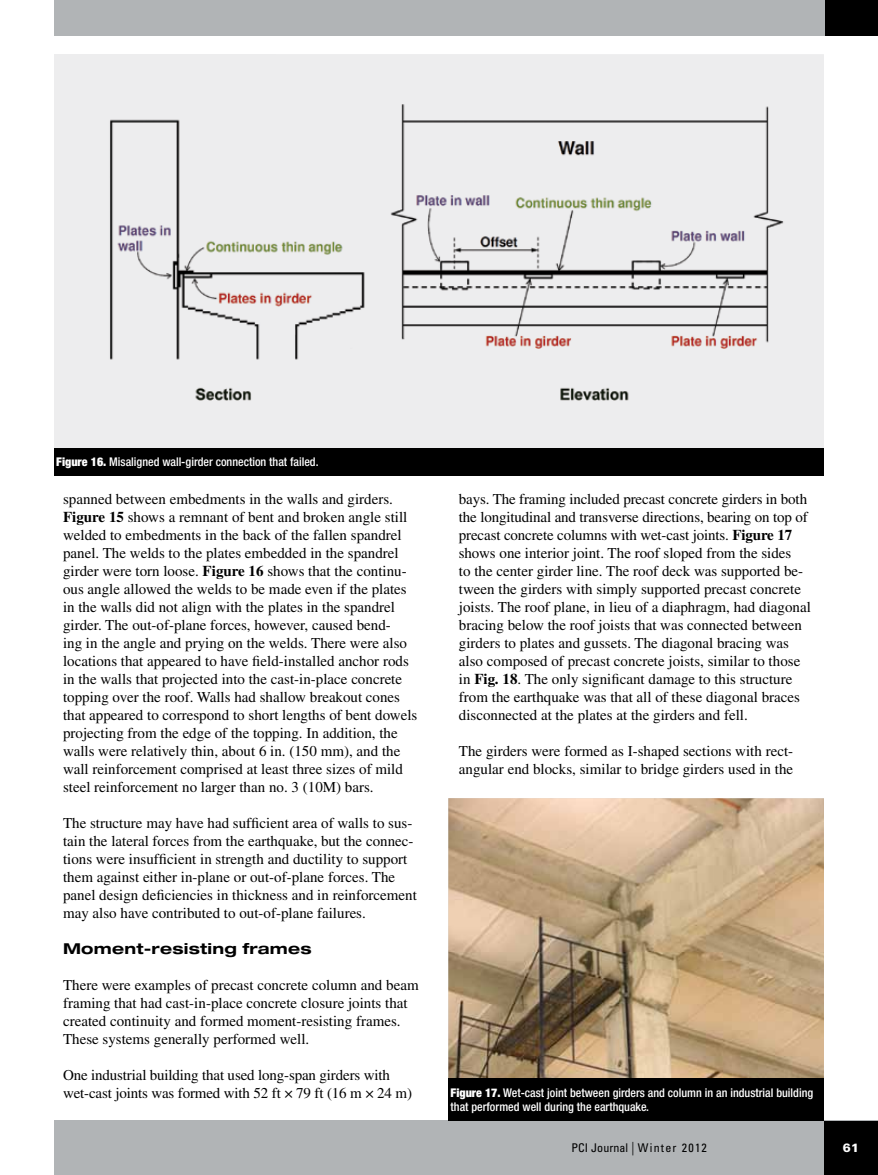
<style>
.page{position:relative;width:878px;height:1175px;background:#fff}
.page>*{position:absolute;margin:0;border:0;box-sizing:border-box;transform-origin:0 0}
.t1{font:15px/18px "Times LT Std";color:#000}
.t2{font:700 expanded 15px "Helvetica Neue LT Std";letter-spacing:.015em;color:#000;scale:1.06 1}
.t3{font:500 condensed 12px/14.4px "Helvetica Neue LT Std";color:#fff}
.t4{font:condensed 12px "Univers LT Std";letter-spacing:.05em;color:#000}
.t5{font:900 12px "Univers LT Std";color:#fff}
.s1{font-weight:900}
.s2{font-weight:700}
.s3{font-weight:300;font-size:13.5px}
</style>
<div class="page">
<div style="left:54px;top:0;width:824px;height:36px;background:#b1b4b6"></div>
<div style="left:54px;top:1120px;width:824px;height:54px;background:#b1b4b6"></div>
<div style="left:824px;top:1121px;width:54px;height:53px;background:#000"></div>
<div style="left:824px;top:0;width:54px;height:36px;background:#000"></div>
<div style="left:54px;top:54px;width:769px;height:396px;background:#ededee"></div>
<div style="left:54px;top:448px;width:770px;height:28px;background:#000"></div>
<img style="left:110px;top:104px;width:674px;height:297px">
<img style="left:448px;top:798px;width:376px;height:280px">
<div style="left:448px;top:1078px;width:376px;height:42px;background:#000"></div>
<p class="t3" style="left:56px;top:455px;width:264px"><span class="s1">Figure 16.</span> Misaligned wall-girder connection that failed.</p>
<p class="t1" style="left:63px;top:490px;width:356px">spanned between embedments in the walls and girders.<br><span class="s2">Figure 15</span> shows a remnant of bent and broken angle still welded to embedments in the back of the fallen spandrel panel. The welds to the plates embedded in the spandrel girder were torn loose. <span class="s2">Figure 16</span> shows that the continu&shy;ous angle allowed the welds to be made even if the plates in the walls did not align with the plates in the spandrel girder. The out-of-plane forces, however, caused bend-<br>ing in the angle and prying on the welds. There were also locations that appeared to have field-installed anchor rods in the walls that projected into the cast-in-place concrete topping over the roof. Walls had shallow breakout cones that appeared to correspond to short lengths of bent dowels projecting from the edge of the topping. In addition, the walls were relatively thin, about 6 in. (150 mm), and the wall reinforcement comprised at least three sizes of mild steel reinforcement no larger than no. 3 (10M) bars.</p>
<p class="t1" style="left:63px;top:814px;width:355px">The structure may have had sufficient area of walls to sus&shy;tain the lateral forces from the earthquake, but the connec&shy;tions were insufficient in strength and ductility to support them against either in-plane or out-of-plane forces. The panel design deficiencies in thickness and in reinforcement may also have contributed to out-of-plane failures.</p>
<p class="t2" style="left:63px;top:939px;width:236px">Moment-resisting frames</p>
<p class="t1" style="left:63px;top:976px;width:357px">There were examples of precast concrete column and beam framing that had cast-in-place concrete closure joints that created continuity and formed moment-resisting frames.<br>These systems generally performed well.</p>
<p class="t1" style="left:63px;top:1066px;width:350px">One industrial building that used long-span girders with wet-cast joints was formed with 52 ft × 79 ft (16 m × 24 m)</p>
<p class="t1" style="left:459px;top:490px;width:353px">bays. The framing included precast concrete girders in both the longitudinal and transverse directions, bearing on top of precast concrete columns with wet-cast joints. <span class="s2">Figure 17 </span>shows one interior joint. The roof sloped from the sides<br>to the center girder line. The roof deck was supported be&shy;tween the girders with simply supported precast concrete joists. The roof plane, in lieu of a diaphragm, had diagonal bracing below the roof joists that was connected between girders to plates and gussets. The diagonal bracing was also composed of precast concrete joists, similar to those in <span class="s2">Fig. 18</span>. The only significant damage to this structure from the earthquake was that all of these diagonal braces disconnected at the plates at the girders and fell.</p>
<p class="t1" style="left:459px;top:742px;width:336px">The girders were formed as I-shaped sections with rect&shy;angular end blocks, similar to bridge girders used in the</p>
<p class="t3" style="left:450px;top:1085px;width:364px"><span class="s1">Figure 17.</span> Wet-cast joint between girders and column in an industrial building that performed well during the earthquake.</p>
<p class="t4" style="left:571px;top:1140px;width:137px">PCI Journal <span class="s3">|</span> Winter 2012</p>
<p class="t5" style="left:842px;top:1140px;width:18px">61</p>
</div>
